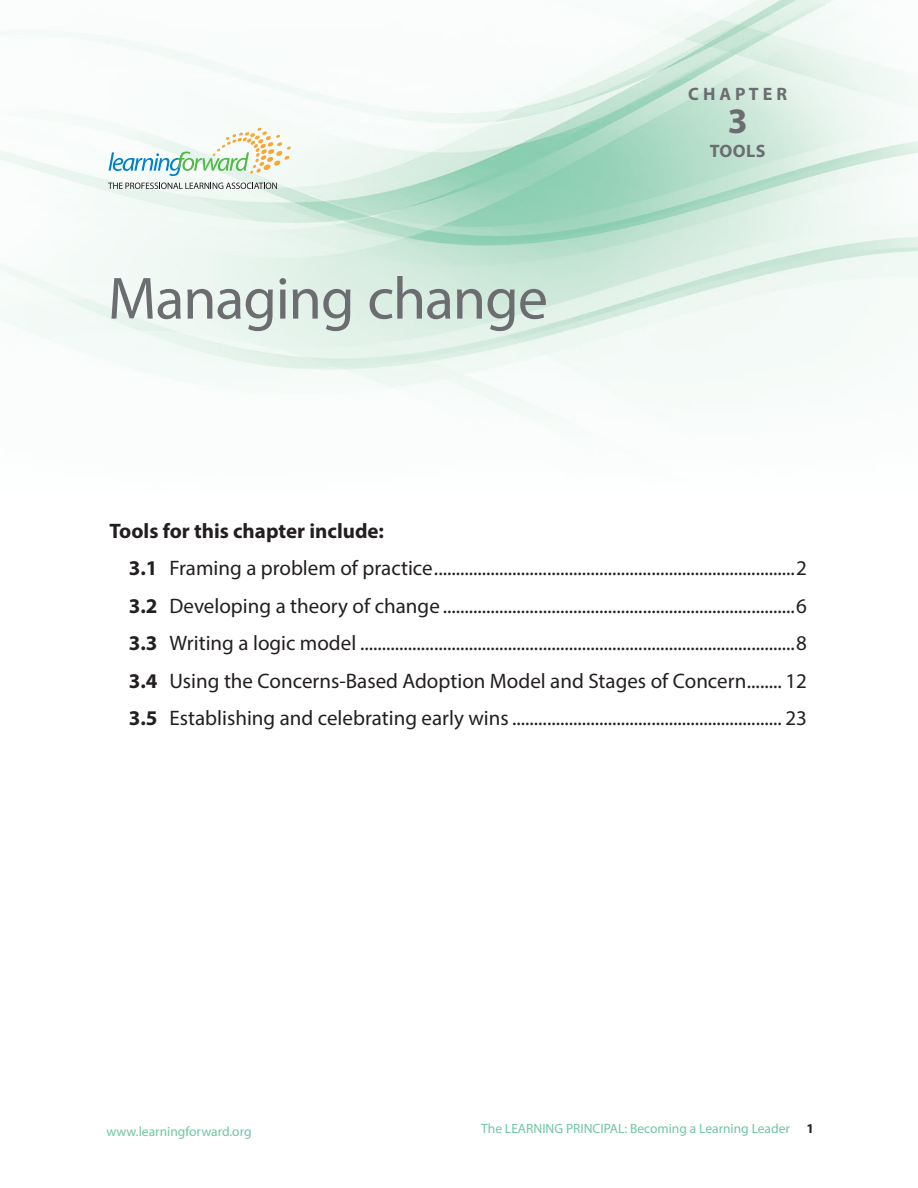
<style>
.page{position:relative;width:918px;height:1188px;background:#fff}
.page>*{position:absolute;margin:0;border:0;box-sizing:border-box;transform-origin:0 0}
.Head_A{font:60px "Myriad Pro";letter-spacing:-.02em;color:#6c6d70}
.Text_body{font:700 36px "Myriad Pro";color:#6c6d70}
.Intro_ToC{font:21px "Myriad Pro";color:#231f20}
.Intro_page_list_titl{font:700 21px "Myriad Pro";color:#231f20}
.Text_body-2{font:700 18px "Myriad Pro";letter-spacing:.02em;color:#6c6d70}
.t1{font:13.5px "Myriad Pro";color:#70c6a2}
.s1{font-weight:700}
.s2{font-weight:700;color:#231f20}
</style>
<div class="page">
<img style="left:0;top:0;width:918px;height:425px">
<svg style="left:109px;top:128px;width:182px;height:48px"></svg>
<svg style="left:108px;top:183px;width:169px;height:6px"></svg>
<p class="Head_A" style="left:108px;top:261px;width:441px">Managing change</p>
<p class="Text_body-2" style="left:688px;top:82px;width:100px">C H A P T E R</p>
<p class="Text_body" style="left:728px;top:97px;width:21px">3</p>
<p class="Text_body-2" style="left:710px;top:139px;width:57px">TOOLS</p>
<p class="Intro_page_list_titl" style="left:110px;top:517px;width:276px">Tools for this chapter include:</p>
<p class="Intro_ToC" style="left:129px;top:555px;width:680px"><span class="s1">3.1</span> Framing a problem of practice...................................................................................2</p>
<p class="Intro_ToC" style="left:129px;top:593px;width:680px"><span class="s1">3.2</span> Developing a theory of change .................................................................................6</p>
<p class="Intro_ToC" style="left:129px;top:630px;width:680px"><span class="s1">3.3</span> Writing a logic model ....................................................................................................8</p>
<p class="Intro_ToC" style="left:129px;top:668px;width:680px"><span class="s1">3.4</span> Using the Concerns-Based Adoption Model and Stages of Concern........ 12</p>
<p class="Intro_ToC" style="left:129px;top:705px;width:680px"><span class="s1">3.5</span> Establishing and celebrating early wins .............................................................. 23</p>
<p class="t1" style="left:106px;top:1123px;width:147px">www.learningforward.org</p>
<p class="t1" style="left:481px;top:1120px;width:334px">The LEARNING PRINCIPAL: Becoming a Learning Leader <span class="s2">1</span></p>
</div>
